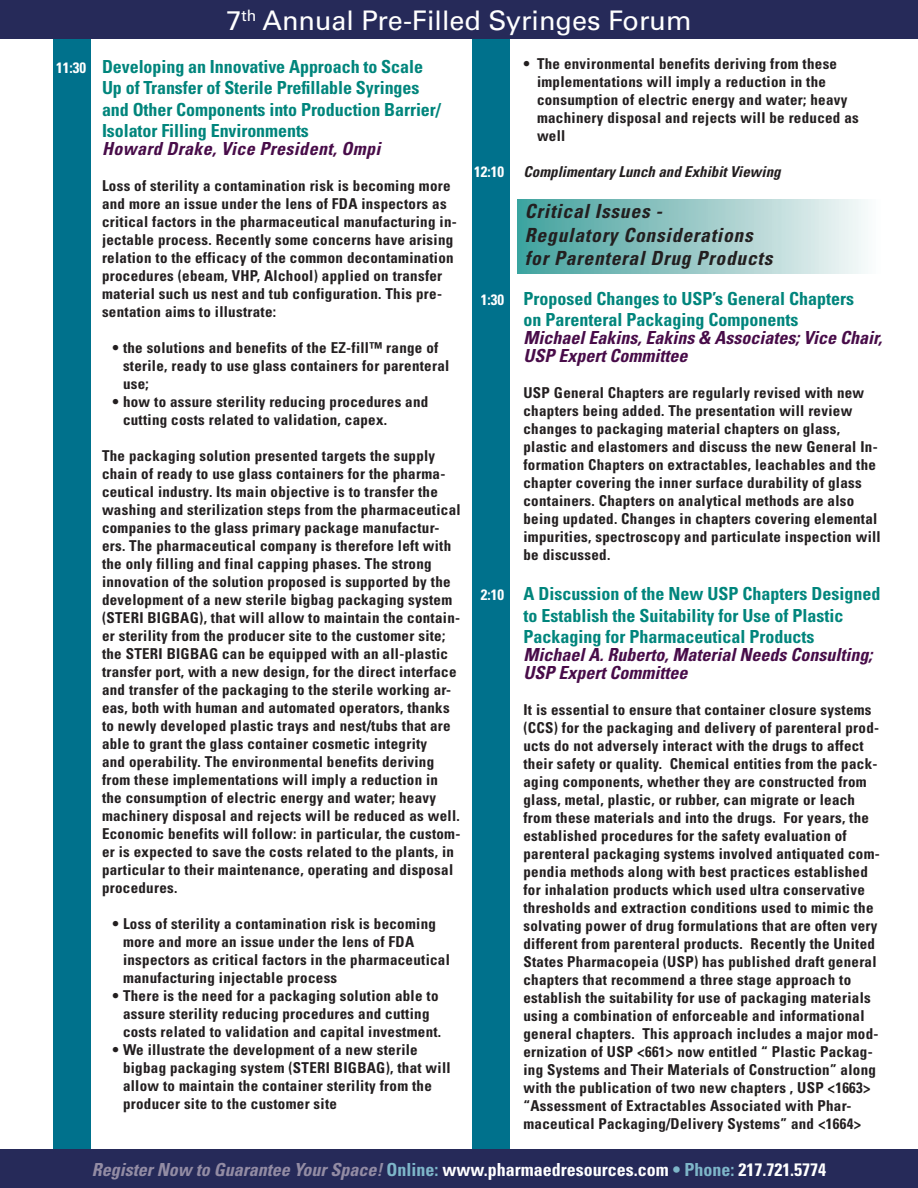
<style>
.page{position:relative;width:918px;height:1188px;background:#fff}
.page>*{position:absolute;margin:0;border:0;box-sizing:border-box;transform-origin:0 0}
.t1{font:27px "Univers";color:#fff}
.t2{font:italic 700 condensed 19.5px/23.4px "Univers";letter-spacing:.04em;color:#231f20}
.t3{font:700 condensed 18px/21.6px "Univers";color:#00857c}
.Speaker{font:italic 700 condensed 18px/18px "Univers";color:#480c49}
.t4{font:700 condensed 18px "Univers";color:#fff}
.Speaker-2{font:italic 700 condensed 18px "Univers";letter-spacing:.02em;color:#480c49}
.Body{font:700 condensed 15px/18px "Univers";letter-spacing:.02em;color:#231f20}
.Speaker-3{font:700 condensed 15px/18px "Univers";letter-spacing:.02em;color:#231f20}
.t5{font:italic 700 condensed 15px "Univers";color:#231f20}
.t6{font:700 condensed 15px "Univers";color:#fff}
.s1{font-size:15px;color:#fff}
.s2{font-style:italic;color:#938ca4}
.s3{color:#7eb6c9}
</style>
<div class="page">
<div style="left:54px;top:0;width:37px;height:1188px;background:#00718c"></div>
<div style="left:472px;top:0;width:38px;height:1188px;background:#00718c"></div>
<div style="left:0;top:0;width:918px;height:39px;background:#262a59"></div>
<div style="left:0;top:1149px;width:918px;height:39px;background:#262a59"></div>
<div style="left:518px;top:200px;width:364px;height:73px;background:linear-gradient(to right,#41a09c,#fbfafa)"></div>
<h1 class="t1" style="left:226px;top:4px;width:467px">7<sup>th</sup> Annual Pre-Filled Syringes Forum</h1>
<p class="t3" style="left:102px;top:55px;width:340px;text-indent:-46px"><span class="s1">11:30</span> Developing an Innovative Approach to Scale Up of Transfer of Sterile Prefillable Syringes and Other Components into Production Barrier/ Isolator Filling Environments</p>
<p class="Speaker-2" style="left:102px;top:138px;width:280px">Howard Drake, Vice President, Ompi</p>
<p class="Body" style="left:102px;top:177px;width:356px">Loss of sterility a contamination risk is becoming more and more an issue under the lens of FDA inspectors as critical factors in the pharmaceutical manufacturing in&shy;jectable process. Recently some concerns have arising relation to the efficacy of the common decontamination procedures (ebeam, VHP, Alchool) applied on transfer material such us nest and tub configuration. This pre&shy;sentation aims to illustrate:</p>
<p class="Body" style="left:123px;top:339px;width:328px;text-indent:-10px">• the solutions and benefits of the EZ-fill™ range of sterile, ready to use glass containers for parenteral use;</p>
<p class="Body" style="left:123px;top:393px;width:307px;text-indent:-10px">• how to assure sterility reducing procedures and cutting costs related to validation, capex.</p>
<p class="Body" style="left:102px;top:447px;width:360px">The packaging solution presented targets the supply chain of ready to use glass containers for the pharma&shy;ceutical industry. Its main objective is to transfer the washing and sterilization steps from the pharmaceutical companies to the glass primary package manufactur&shy;ers. The pharmaceutical company is therefore left with the only filling and final capping phases. The strong innovation of the solution proposed is supported by the development of a new sterile bigbag packaging system (STERI BIGBAG), that will allow to maintain the contain&shy;er sterility from the producer site to the customer site; the STERI BIGBAG can be equipped with an all-plastic transfer port, with a new design, for the direct interface and transfer of the packaging to the sterile working ar&shy;eas, both with human and automated operators, thanks to newly developed plastic trays and nest/tubs that are able to grant the glass container cosmetic integrity<br>and operability. The environmental benefits deriving from these implementations will imply a reduction in the consumption of electric energy and water; heavy machinery disposal and rejects will be reduced as well.<br>Economic benefits will follow: in particular, the custom&shy;er is expected to save the costs related to the plants, in particular to their maintenance, operating and disposal procedures.</p>
<p class="Body" style="left:123px;top:915px;width:328px;text-indent:-10px">• Loss of sterility a contamination risk is becoming more and more an issue under the lens of FDA inspectors as critical factors in the pharmaceutical manufacturing injectable process</p>
<p class="Body" style="left:123px;top:987px;width:320px;text-indent:-10px">• There is the need for a packaging solution able to assure sterility reducing procedures and cutting costs related to validation and capital investment.</p>
<p class="Body" style="left:123px;top:1041px;width:329px;text-indent:-10px">• We illustrate the development of a new sterile bigbag packaging system (STERI BIGBAG), that will allow to maintain the container sterility from the producer site to the customer site</p>
<p class="Body" style="left:537px;top:55px;width:323px;text-indent:-14px">• The environmental benefits deriving from these implementations will imply a reduction in the consumption of electric energy and water; heavy machinery disposal and rejects will be reduced as well</p>
<p class="t6" style="left:474px;top:162px;width:31px">12:10</p>
<p class="t5" style="left:524px;top:162px;width:259px">Complimentary Lunch and Exhibit Viewing</p>
<p class="t2" style="left:525px;top:200px;width:249px">Critical Issues -<br>Regulatory Considerations for Parenteral Drug Products</p>
<p class="t3" style="left:524px;top:287px;width:332px;text-indent:-43px"><span class="s1">1:30</span> Proposed Changes to USP’s General Chapters on Parenteral Packaging Components</p>
<p class="Speaker" style="left:524px;top:329px;width:360px">Michael Eakins, Eakins &amp; Associates; Vice Chair,<br>USP Expert Committee</p>
<p class="Speaker-3" style="left:524px;top:384px;width:359px">USP General Chapters are regularly revised with new chapters being added. The presentation will review changes to packaging material chapters on glass, plastic and elastomers and discuss the new General In&shy;formation Chapters on extractables, leachables and the chapter covering the inner surface durability of glass containers. Chapters on analytical methods are also being updated. Changes in chapters covering elemental impurities, spectroscopy and particulate inspection will be discussed.</p>
<p class="t3" style="left:524px;top:583px;width:358px;text-indent:-43px"><span class="s1">2:10</span> A Discussion of the New USP Chapters Designed to Establish the Suitability for Use of Plastic<br>Packaging for Pharmaceutical Products</p>
<p class="Speaker" style="left:524px;top:646px;width:350px">Michael A. Ruberto, Material Needs Consulting;<br>USP Expert Committee</p>
<p class="Speaker-3" style="left:524px;top:701px;width:358px">It is essential to ensure that container closure systems (CCS) for the packaging and delivery of parenteral prod&shy;ucts do not adversely interact with the drugs to affect their safety or quality. Chemical entities from the pack&shy;aging components, whether they are constructed from glass, metal, plastic, or rubber, can migrate or leach from these materials and into the drugs. For years, the established procedures for the safety evaluation of parenteral packaging systems involved antiquated com&shy;pendia methods along with best practices established for inhalation products which used ultra conservative thresholds and extraction conditions used to mimic the solvating power of drug formulations that are often very different from parenteral products. Recently the United States Pharmacopeia (USP) has published draft general chapters that recommend a three stage approach to establish the suitability for use of packaging materials using a combination of enforceable and informational general chapters. This approach includes a major mod&shy;ernization of USP &lt;661&gt; now entitled “ Plastic Packag&shy;ing Systems and Their Materials of Construction” along with the publication of two new chapters , USP &lt;1663&gt; “Assessment of Extractables Associated with Phar&shy;maceutical Packaging/Delivery Systems” and &lt;1664&gt;</p>
<p class="t4" style="left:92px;top:1158px;width:736px"><span class="s2">Register Now to Guarantee Your Space!</span> <span class="s3">Online:</span> www.pharmaedresources.com <span class="s3">• Phone:</span> 217.721.5774</p>
</div>
